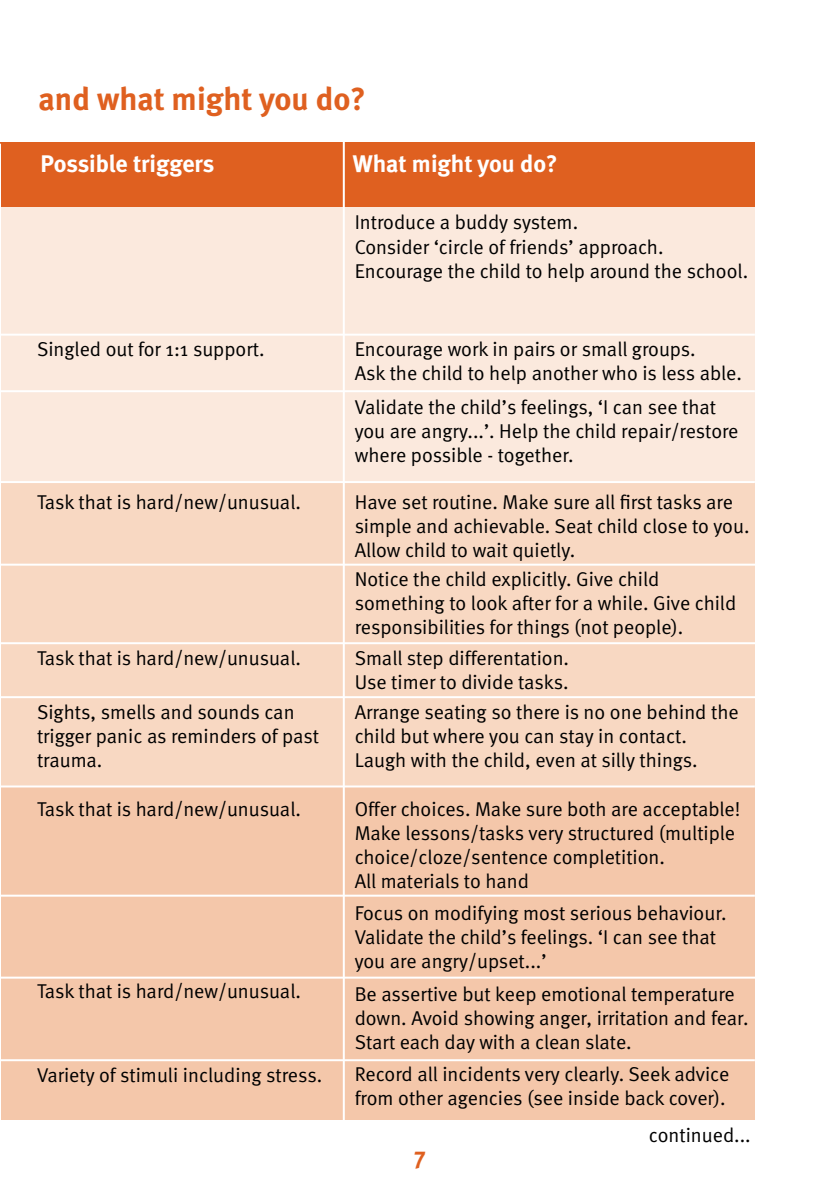
<style>
.page{position:relative;width:840px;height:1191px;background:#fff}
.page>*{position:absolute;margin:0;border:0;box-sizing:border-box;transform-origin:0 0}
.t1{font:700 32px "Meta";color:#df6020}
.t2{font:700 24px "Meta";color:#fff}
.t3{font:700 24px "Meta";color:#df6020}
.t4{font:20px/24px "Meta Normal";color:#000}
</style>
<div class="page">
<div style="left:0;top:142px;width:754px;height:65px;background:#df6020"></div>
<div style="left:0;top:785px;width:754px;height:335px;background:#f4c7aa"></div>
<div style="left:0;top:482px;width:754px;height:303px;background:#f8d8c2"></div>
<div style="left:0;top:207px;width:754px;height:275px;background:#fbe9dd"></div>
<hr style="left:342px;top:142px;width:2px;height:978px;background:#fff">
<hr style="left:0;top:481px;width:754px;height:2px;background:#fff">
<hr style="left:0;top:785px;width:754px;height:2px;background:#fff">
<hr style="left:0;top:334px;width:754px;height:2px;background:#fff">
<hr style="left:0;top:390px;width:754px;height:2px;background:#fff">
<hr style="left:0;top:563px;width:754px;height:2px;background:#fff">
<hr style="left:0;top:642px;width:754px;height:2px;background:#fff">
<hr style="left:0;top:696px;width:754px;height:2px;background:#fff">
<hr style="left:0;top:894px;width:754px;height:2px;background:#fff">
<hr style="left:0;top:976px;width:754px;height:2px;background:#fff">
<hr style="left:0;top:1059px;width:754px;height:2px;background:#fff">
<hr style="left:0;top:144px;width:1px;height:979px;background:#fff">
<h1 class="t1" style="left:39px;top:80px;width:328px">and what might you do?</h1>
<p class="t2" style="left:41px;top:149px;width:175px">Possible triggers</p>
<p class="t2" style="left:353px;top:149px;width:206px">What might you do?</p>
<p class="t4" style="left:37px;top:337px;width:229px">Singled out for 1:1 support.</p>
<p class="t4" style="left:37px;top:489px;width:265px">Task that is hard/new/unusual.</p>
<p class="t4" style="left:37px;top:645px;width:265px">Task that is hard/new/unusual.</p>
<p class="t4" style="left:37px;top:699px;width:283px">Sights, smells and sounds can trigger panic as reminders of past trauma.</p>
<p class="t4" style="left:37px;top:796px;width:265px">Task that is hard/new/unusual.</p>
<p class="t4" style="left:37px;top:978px;width:265px">Task that is hard/new/unusual.</p>
<p class="t4" style="left:37px;top:1062px;width:286px">Variety of stimuli including stress.</p>
<p class="t4" style="left:354px;top:210px;width:395px">Introduce a buddy system.<br>Consider ‘circle of friends’ approach.<br>Encourage the child to help around the school.</p>
<p class="t4" style="left:354px;top:337px;width:388px">Encourage work in pairs or small groups.<br>Ask the child to help another who is less able.</p>
<p class="t4" style="left:354px;top:395px;width:385px">Validate the child’s feelings, ‘I can see that you are angry...’. Help the child repair/restore where possible - together.</p>
<p class="t4" style="left:354px;top:489px;width:396px">Have set routine. Make sure all first tasks are simple and achievable. Seat child close to you.<br>Allow child to wait quietly.</p>
<p class="t4" style="left:354px;top:566px;width:383px">Notice the child explicitly. Give child something to look after for a while. Give child responsibilities for things (not people).</p>
<p class="t4" style="left:354px;top:645px;width:216px">Small step differentation.<br>Use timer to divide tasks.</p>
<p class="t4" style="left:354px;top:699px;width:385px">Arrange seating so there is no one behind the child but where you can stay in contact.<br>Laugh with the child, even at silly things.</p>
<p class="t4" style="left:354px;top:796px;width:387px">Offer choices. Make sure both are acceptable!<br>Make lessons/tasks very structured (multiple choice/cloze/sentence completition.<br>All materials to hand</p>
<p class="t4" style="left:354px;top:900px;width:373px">Focus on modifying most serious behaviour.<br>Validate the child’s feelings. ‘I can see that you are angry/upset...’</p>
<p class="t4" style="left:354px;top:981px;width:395px">Be assertive but keep emotional temperature down. Avoid showing anger, irritation and fear.<br>Start each day with a clean slate.</p>
<p class="t4" style="left:354px;top:1061px;width:376px">Record all incidents very clearly. Seek advice from other agencies (see inside back cover).</p>
<p class="t3" style="left:414px;top:1141px;width:13px">7</p>
<p class="t4" style="left:648px;top:1122px;width:103px">continued...</p>
</div>
